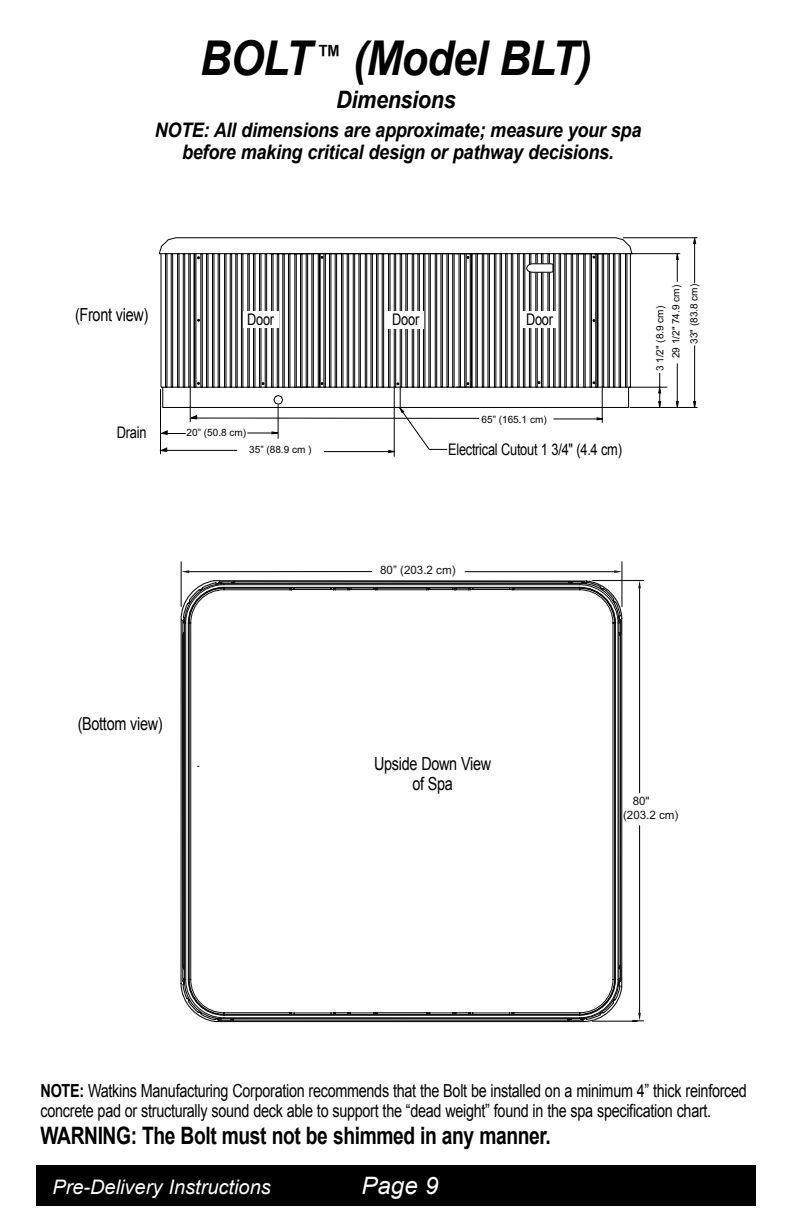
<style>
.page{position:relative;width:792px;height:1224px;background:#fff}
.page>*{position:absolute;margin:0;border:0;box-sizing:border-box;transform-origin:0 0}
.t1{font:italic 700 48px "Arial";letter-spacing:-.02em;color:#000;scale:.9 1}
.t2{font:37.2px "Arial";color:#000}
.t3{font:700 24px "Arial";letter-spacing:-.02em;color:#000;scale:.8 1}
.t4{font:italic 700 24px "Arial";letter-spacing:-.015em;color:#000;scale:.9 1}
.t5{font:italic 24px "Arial";color:#fff}
.t6{font:italic 700 20px/22px "Arial";letter-spacing:-.015em;color:#000;text-align:center;scale:.9 1}
.t7{font:italic 20px "Arial";color:#fff}
.t8{font:18px/20px "Arial";letter-spacing:-.02em;color:#000;scale:.8 1}
.t9{font:16px "Arial";letter-spacing:-.02em;color:#000;scale:.8 1}
.t10{font:11.6px/14px "Arial";color:#111211}
.t11{font:10px/16.2px "Arial";color:#000}
.s1{font-weight:700}
</style>
<div class="page">
<div style="left:36px;top:1165px;width:720px;height:41px;background:#000"></div>
<svg style="left:180px;top:561px;width:443px;height:461px"></svg>
<hr style="left:465px;top:571px;width:149px;height:1px;background:#111211">
<svg style="left:181px;top:570px;width:8px;height:3px"></svg>
<svg style="left:614px;top:570px;width:8px;height:3px"></svg>
<hr style="left:593px;top:580px;width:44px;height:1px;background:#111211">
<hr style="left:592px;top:1021px;width:45px;height:1px;background:#111211">
<hr style="left:639px;top:588px;width:1px;height:205px;background:#111211">
<hr style="left:639px;top:826px;width:1px;height:187px;background:#111211">
<svg style="left:633px;top:580px;width:11px;height:8px"></svg>
<svg style="left:633px;top:1013px;width:11px;height:8px"></svg>
<hr style="left:160px;top:389px;width:1px;height:65px;background:#000">
<hr style="left:394px;top:388px;width:1px;height:69px;background:#000">
<svg style="left:159px;top:237px;width:539px;height:216px"></svg>
<div style="left:194px;top:253px;width:1px;height:134px;border:1px solid #000"></div>
<div style="left:471px;top:253px;width:1px;height:135px;border:1px solid #000"></div>
<div style="left:243px;top:312px;width:36px;height:16px;background:#fff"></div>
<div style="left:522px;top:311px;width:36px;height:16px;background:#fff"></div>
<div style="left:388px;top:311px;width:36px;height:18px;background:#fff"></div>
<h1 class="t1" style="left:200px;top:26px;width:437px">Bolt <sup>™</sup> (Model BLT)</h1>
<h3 class="t4" style="left:336px;top:84px;width:134px">Dimensions</h3>
<p class="t6" style="left:155px;top:120px;width:542px">NOTE: All dimensions are approximate; measure your spa before making critical design or pathway decisions.</p>
<h2 class="t2" style="left:342px;top:103px;width:94px">BOLT</h2>
<p class="t8" style="left:75px;top:305px;width:93px">(Front view)</p>
<p class="t9" style="left:247px;top:309px;width:35px">Door</p>
<p class="t9" style="left:117px;top:422px;width:38px">Drain</p>
<p class="t11" style="left:187px;top:425px;width:61px">20” (50.8 cm)</p>
<p class="t11" style="left:249px;top:441px;width:64px">35” (88.9 cm )</p>
<p class="t9" style="left:392px;top:308px;width:35px">Door</p>
<p class="t9" style="left:526px;top:308px;width:35px">Door</p>
<p class="t11" style="left:482px;top:411px;width:67px">65” (165.1 cm)</p>
<p class="t9" style="left:448px;top:439px;width:219px">Electrical Cutout 1 3/4" (4.4 cm)</p>
<p class="t11" style="left:652px;top:358px;width:75px;text-indent:-13px;rotate:-90deg">3 1/2" (8.9 cm)<br>29 1/2" 74.9 cm)</p>
<p class="t11" style="left:686px;top:344px;width:61px;rotate:-90deg">33" (83.8 cm)</p>
<p class="t10" style="left:380px;top:563px;width:77px">80” (203.2 cm)</p>
<p class="t8" style="left:78px;top:714px;width:108px">(Bottom view)</p>
<p class="t8" style="left:374px;top:754px;width:148px;text-align:center">Upside Down View of Spa</p>
<p class="t10" style="left:623px;top:794px;width:57px;text-indent:10px">80" (203.2 cm)</p>
<p class="t8" style="left:41px;top:1081px;width:884px"><span class="s1">NOTE:</span> Watkins Manufacturing Corporation recommends that the Bolt be installed on a minimum 4” thick reinforced concrete pad or structurally sound deck able to support the “dead weight” found in the spa specification chart.</p>
<h3 class="t3" style="left:41px;top:1120px;width:639px">WARNING: The Bolt must not be shimmed in any manner.</h3>
<p class="t7" style="left:52px;top:1174px;width:220px">Pre-Delivery Instructions</p>
<h3 class="t5" style="left:362px;top:1170px;width:78px">Page 9</h3>
<h3 class="t5" style="left:52px;top:1170px;width:13px">x</h3>
</div>
